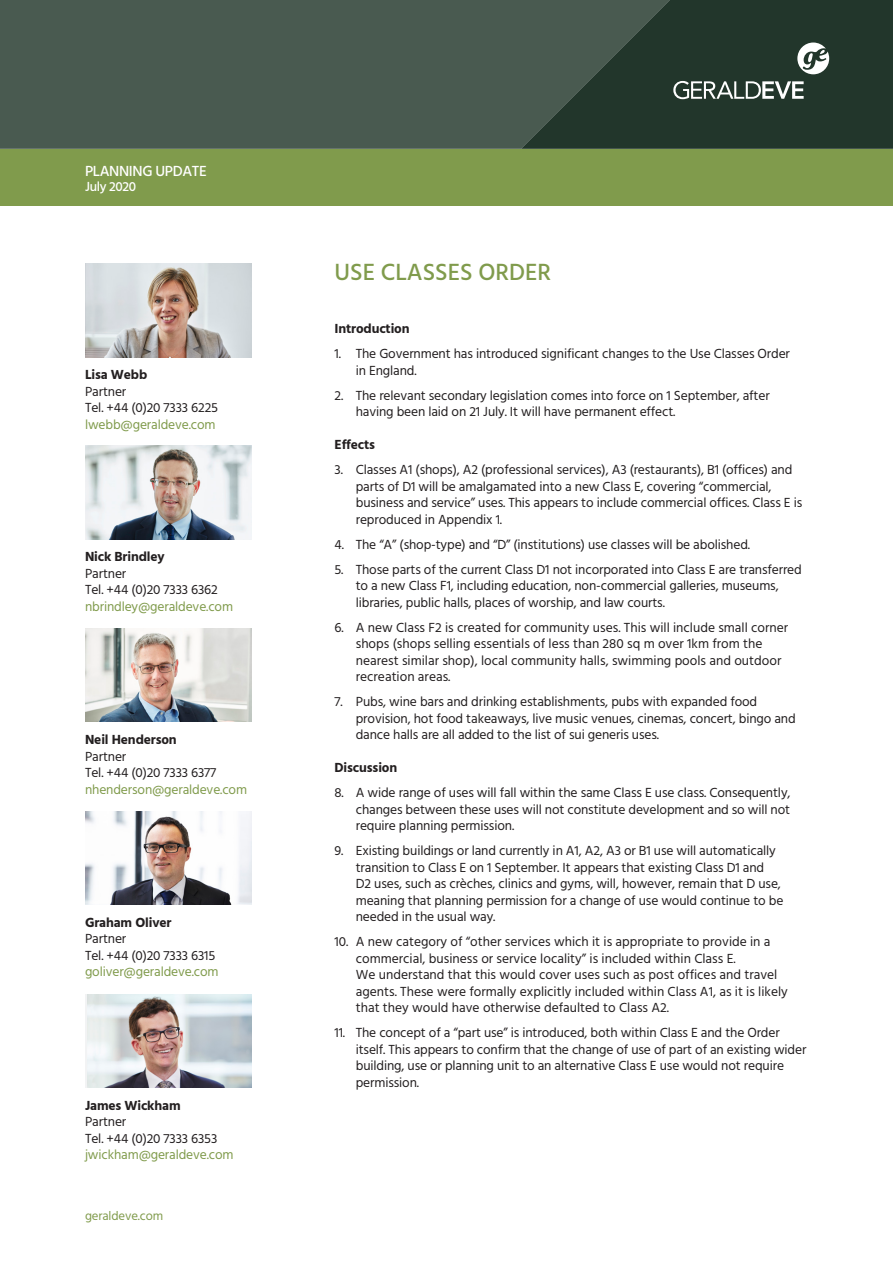
<style>
.page{position:relative;width:893px;height:1263px;background:#fff}
.page>*{position:absolute;margin:0;border:0;box-sizing:border-box;transform-origin:0 0}
.t1{font:500 24px "Hind";color:#809b4c}
.t2{font:500 15px "Hind";letter-spacing:-.025em;color:#fff}
.t3{font:13.5px/16.5px "Hind";letter-spacing:-.01em;color:#231f20}
.t4{font:13.5px/16.5px "Hind";letter-spacing:-.01em;color:#809b4c}
.t5{font:700 13.5px "Hind";letter-spacing:-.01em;color:#231f20}
.t6{font:500 13.5px "Hind";letter-spacing:-.025em;color:#fff}
.t7{font:12.75px "Hind";letter-spacing:-.01em;color:#809b4c}
.s1{color:#809b4c}
.s2{color:#231f20}
</style>
<div class="page">
<img style="left:87px;top:994px;width:164px;height:93px">
<div style="left:0;top:149px;width:893px;height:56px;background:#809b4c"></div>
<div style="left:0;top:0;width:521px;height:149px;background:#495a50"></div>
<svg style="left:521px;top:0;width:372px;height:149px;background:#2a3d33"></svg>
<svg style="left:797px;top:43px;width:32px;height:31px"></svg>
<svg style="left:673px;top:81px;width:131px;height:18px"></svg>
<img style="left:85px;top:445px;width:166px;height:94px">
<img style="left:85px;top:628px;width:166px;height:94px">
<img style="left:85px;top:264px;width:166px;height:93px">
<img style="left:85px;top:811px;width:166px;height:94px">
<p class="t2" style="left:85px;top:161px;width:123px">PLANNING UPDATE</p>
<p class="t6" style="left:85px;top:177px;width:53px">July 2020</p>
<p class="t5" style="left:85px;top:367px;width:64px">Lisa Webb</p>
<p class="t3" style="left:85px;top:384px;width:43px">Partner</p>
<p class="t3" style="left:85px;top:400px;width:135px">Tel. +44 (0)20 7333 6225 <span class="s1">lwebb@geraldeve.com</span></p>
<p class="t5" style="left:85px;top:549px;width:81px">Nick Brindley</p>
<p class="t3" style="left:85px;top:566px;width:43px">Partner</p>
<p class="t4" style="left:85px;top:582px;width:150px"><span class="s2">Tel. +44 (0)20 7333 6362 </span>nbrindley@geraldeve.com</p>
<p class="t5" style="left:85px;top:731px;width:93px">Neil Henderson</p>
<p class="t3" style="left:85px;top:748px;width:43px">Partner</p>
<p class="t4" style="left:85px;top:765px;width:164px"><span class="s2">Tel. +44 (0)20 7333 6377 </span>nhenderson@geraldeve.com</p>
<p class="t5" style="left:85px;top:914px;width:88px">Graham Oliver</p>
<p class="t3" style="left:85px;top:931px;width:43px">Partner</p>
<p class="t4" style="left:85px;top:948px;width:135px"><span class="s2">Tel. +44 (0)20 7333 6315 </span>goliver@geraldeve.com</p>
<p class="t5" style="left:85px;top:1097px;width:97px">James Wickham</p>
<p class="t3" style="left:85px;top:1114px;width:43px">Partner</p>
<p class="t4" style="left:85px;top:1131px;width:150px"><span class="s2">Tel. +44 (0)20 7333 6353 </span>jwickham@geraldeve.com</p>
<p class="t7" style="left:85px;top:1208px;width:80px">geraldeve.com</p>
<p class="t1" style="left:334px;top:255px;width:218px">USE CLASSES ORDER</p>
<p class="t5" style="left:334px;top:321px;width:77px">Introduction</p>
<p class="t3" style="left:356px;top:346px;width:436px;text-indent:-21px">1. The Government has introduced significant changes to the Use Classes Order in England.</p>
<p class="t3" style="left:356px;top:388px;width:415px;text-indent:-21px">2. The relevant secondary legislation comes into force on 1 September, after having been laid on 21 July. It will have permanent effect.</p>
<p class="t5" style="left:334px;top:437px;width:42px">Effects</p>
<p class="t3" style="left:356px;top:462px;width:448px;text-indent:-21px">3. Classes A1 (shops), A2 (professional services), A3 (restaurants), B1 (offices) and parts of D1 will be amalgamated into a new Class E, covering “commercial, business and service” uses. This appears to include commercial offices. Class E is reproduced in Appendix 1.</p>
<p class="t3" style="left:334px;top:537px;width:417px">4. The “A” (shop-type) and “D” (institutions) use classes will be abolished.</p>
<p class="t3" style="left:356px;top:562px;width:448px;text-indent:-21px">5. Those parts of the current Class D1 not incorporated into Class E are transferred to a new Class F1, including education, non-commercial galleries, museums, libraries, public halls, places of worship, and law courts.</p>
<p class="t3" style="left:356px;top:620px;width:434px;text-indent:-21px">6. A new Class F2 is created for community uses. This will include small corner shops (shops selling essentials of less than 280 sq m over 1km from the nearest similar shop), local community halls, swimming pools and outdoor recreation areas.</p>
<p class="t3" style="left:356px;top:694px;width:441px;text-indent:-21px">7. Pubs, wine bars and drinking establishments, pubs with expanded food provision, hot food takeaways, live music venues, cinemas, concert, bingo and dance halls are all added to the list of sui generis uses.</p>
<p class="t5" style="left:334px;top:760px;width:64px">Discussion</p>
<p class="t3" style="left:356px;top:785px;width:436px;text-align:justify;text-indent:-21px">8. A wide range of uses will fall within the same Class E use class. Consequently, changes between these uses will not constitute development and so will not require planning permission.</p>
<p class="t3" style="left:356px;top:843px;width:429px;text-indent:-21px">9. Existing buildings or land currently in A1, A2, A3 or B1 use will automatically transition to Class E on 1 September. It appears that existing Class D1 and<br>D2 uses, such as crèches, clinics and gyms, will, however, remain that D use, meaning that planning permission for a change of use would continue to be needed in the usual way.</p>
<p class="t3" style="left:356px;top:934px;width:434px;text-indent:-21px">10. A new category of “other services which it is appropriate to provide in a commercial, business or service locality” is included within Class E.<br>We understand that this would cover uses such as post offices and travel agents. These were formally explicitly included within Class A1, as it is likely that they would have otherwise defaulted to Class A2.</p>
<p class="t3" style="left:356px;top:1025px;width:452px;text-indent:-21px">11. The concept of a “part use” is introduced, both within Class E and the Order itself. This appears to confirm that the change of use of part of an existing wider building, use or planning unit to an alternative Class E use would not require permission.</p>
</div>
